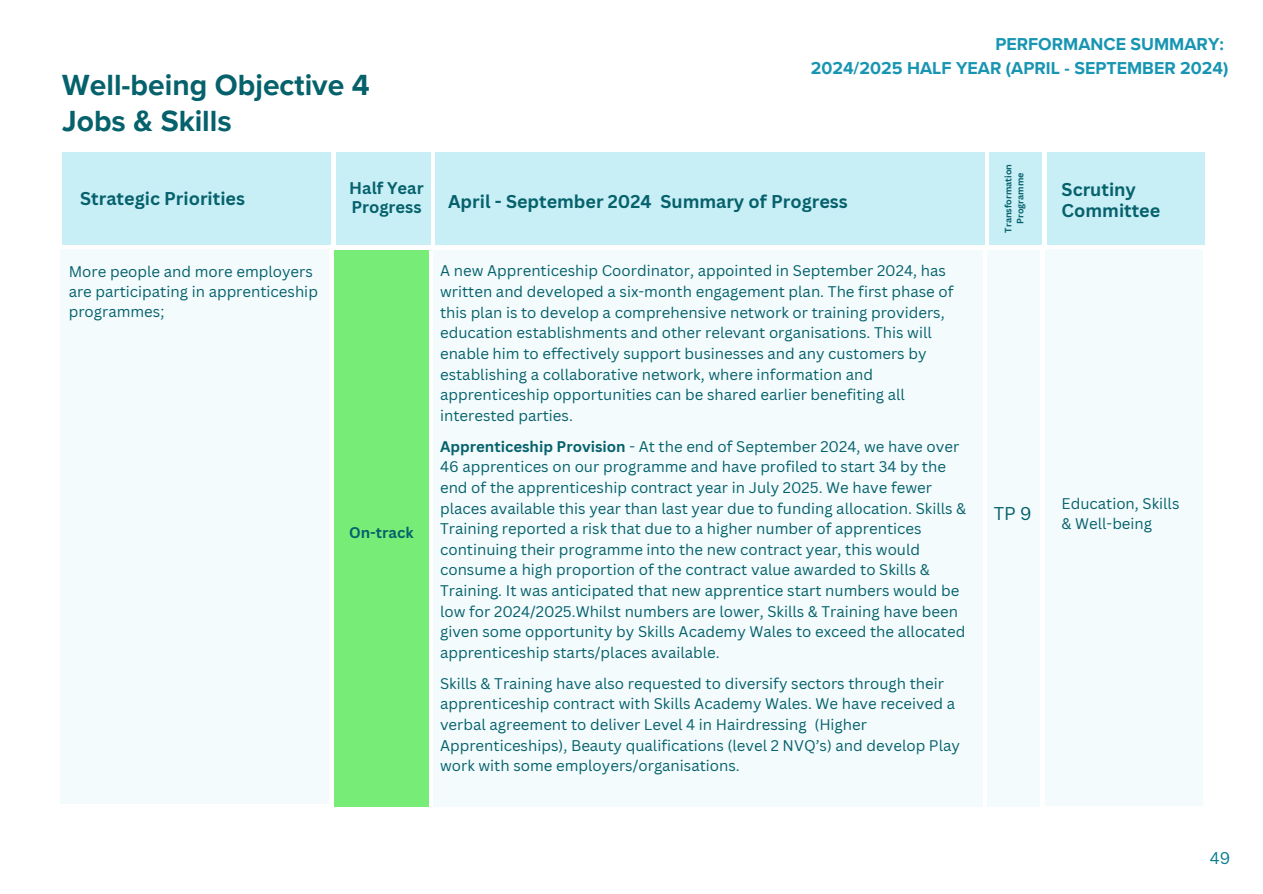
<style>
.page{position:relative;width:1263px;height:894px;background:#fff}
.page>*{position:absolute;margin:0;border:0;box-sizing:border-box;transform-origin:0 0}
.t1{font:700 30px "Proxima Nova";color:#05616b}
.t2{font:700 18px/21.3px "Canva Sans";color:#05616b}
.t3{font:18px "Canva Sans";color:#05616b}
.t4{font:700 17.7px/24px "Proxima Nova";color:#1895b2;text-align:right}
.t5{font:700 16.5px/19.2px "Canva Sans";color:#05616b}
.t6{font:16.5px "Canva Sans";color:#0c7e91}
.t7{font:15px/20.5px "Canva Sans";color:#05616b}
.t8{font:700 15px "Canva Sans";color:#05616b}
.t9{font:700 9px/12px "Canva Sans";color:#05616b;text-align:center}
.s1{font-weight:700}
</style>
<div class="page">
<div style="left:62px;top:152px;width:268px;height:92px;background:#c8eef6"></div>
<div style="left:336px;top:152px;width:95px;height:92px;background:#c8eef6"></div>
<div style="left:435px;top:152px;width:247px;height:92px;background:#c8eef6"></div>
<div style="left:662px;top:152px;width:322px;height:92px;background:#c8eef6"></div>
<div style="left:990px;top:152px;width:52px;height:92px;background:#c8eef6"></div>
<div style="left:1047px;top:152px;width:158px;height:92px;background:#c8eef6"></div>
<div style="left:60px;top:250px;width:268px;height:554px;background:#f3fbfd"></div>
<div style="left:334px;top:250px;width:95px;height:556px;background:#77ed77"></div>
<div style="left:433px;top:250px;width:273px;height:556px;background:#f3fbfd"></div>
<div style="left:678px;top:250px;width:304px;height:556px;background:#f3fbfd"></div>
<div style="left:987px;top:250px;width:53px;height:556px;background:#f3fbfd"></div>
<div style="left:1045px;top:250px;width:158px;height:556px;background:#f3fbfd"></div>
<h1 class="t1" style="left:62px;top:67px;width:309px">Well-being Objective 4</h1>
<p class="t1" style="left:62px;top:103px;width:171px">Jobs &amp; Skills</p>
<h2 class="t2" style="left:80px;top:187px;width:166px">Strategic Priorities</h2>
<h4 class="t5" style="left:349px;top:178px;width:76px">Half Year<br>Progress</h4>
<h6 class="t4" style="left:811px;top:33px;width:419px">PERFORMANCE SUMMARY:<br>2024/2025 HALF YEAR (APRIL - SEPTEMBER 2024)</h6>
<h4 class="t2" style="left:448px;top:190px;width:401px">April - September 2024 Summary of Progress</h4>
<h4 class="t9" style="left:1002px;top:232px;width:70px;rotate:-90deg">Transformation<br>Programme</h4>
<h6 class="t2" style="left:1062px;top:178px;width:100px">Scrutiny<br>Committee</h6>
<h6 class="t7" style="left:69px;top:260px;width:251px">More people and more employers are participating in apprenticeship programmes;</h6>
<h6 class="t7" style="left:440px;top:260px;width:515px">A new Apprenticeship Coordinator, appointed in September 2024, has written and developed a six-month engagement plan. The first phase of this plan is to develop a comprehensive network or training providers, education establishments and other relevant organisations. This will enable him to effectively support businesses and any customers by establishing a collaborative network, where information and apprenticeship opportunities can be shared earlier benefiting all interested parties.</h6>
<h6 class="t7" style="left:440px;top:435px;width:528px"><span class="s1">Apprenticeship Provision</span> - At the end of September 2024, we have over 46 apprentices on our programme and have profiled to start 34 by the end of the apprenticeship contract year in July 2025. We have fewer places available this year than last year due to funding allocation. Skills &amp; Training reported a risk that due to a higher number of apprentices continuing their programme into the new contract year, this would consume a high proportion of the contract value awarded to Skills &amp; Training. It was anticipated that new apprentice start numbers would be low for 2024/2025.Whilst numbers are lower, Skills &amp; Training have been given some opportunity by Skills Academy Wales to exceed the allocated apprenticeship starts/places available.</h6>
<h5 class="t7" style="left:440px;top:672px;width:521px">Skills &amp; Training have also requested to diversify sectors through their apprenticeship contract with Skills Academy Wales. We have received a verbal agreement to deliver Level 4 in Hairdressing (Higher Apprenticeships), Beauty qualifications (level 2 NVQ’s) and develop Play work with some employers/organisations.</h5>
<h4 class="t8" style="left:349px;top:522px;width:66px">On-track</h4>
<p class="t3" style="left:994px;top:500px;width:40px">TP 9</p>
<h3 class="t7" style="left:1062px;top:492px;width:119px">Education, Skills &amp; Well-being</h3>
<p class="t6" style="left:1210px;top:845px;width:22px">49</p>
</div>
